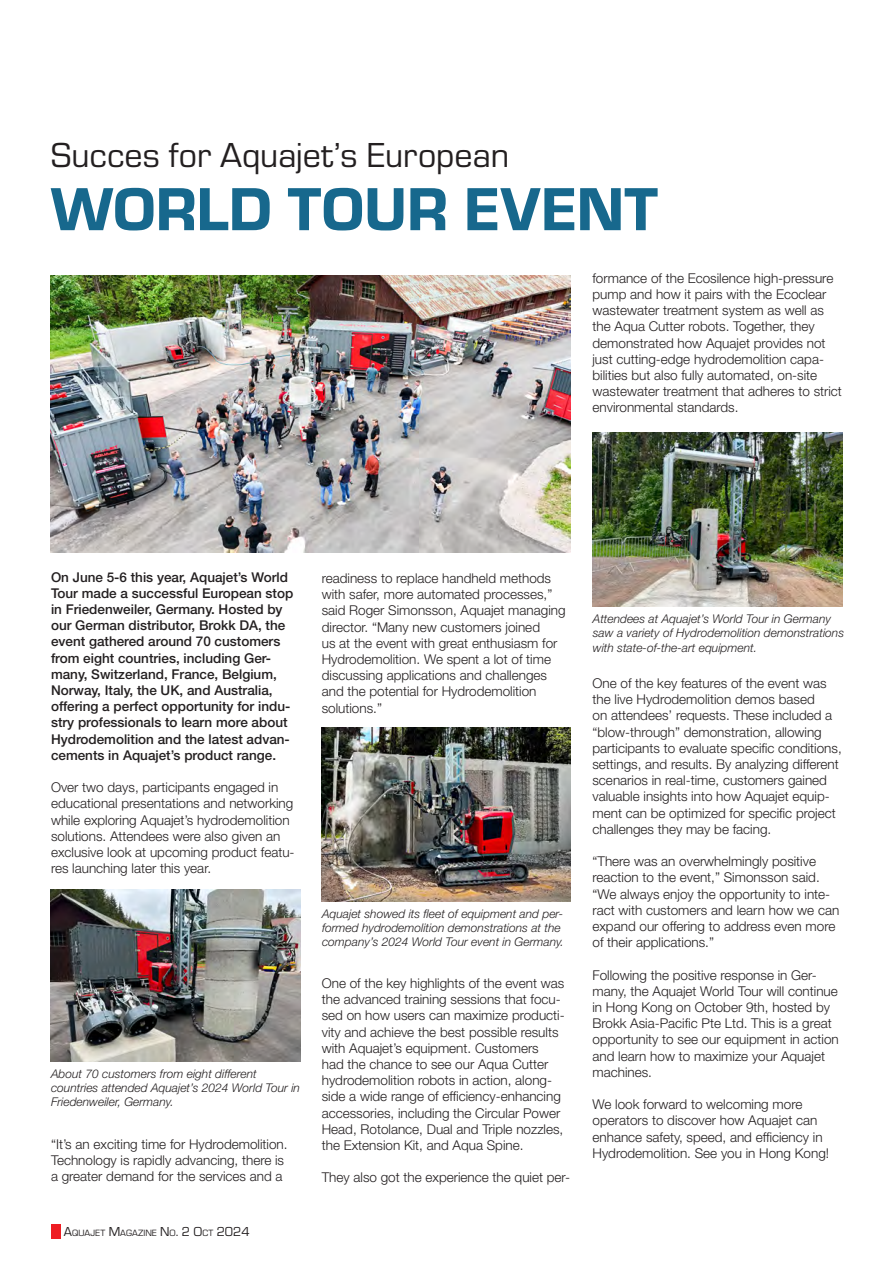
<style>
.page{position:relative;width:893px;height:1263px;background:#fff}
.page>*{position:absolute;margin:0;border:0;box-sizing:border-box;transform-origin:0 0}
.Magazine_huvudrubrik{font:63px "Eurostile Hea";color:#17688d}
.Magazine_huvudrubrik-2{font:36px "Eurostile";color:#231f20}
.Magazine_brödtext{font:300 13.5px/16.2px "Helvetica Neue LT Std";color:#231f20}
.Magazine_ingress{font:500 13.5px/16.2px "Helvetica Neue LT Std";color:#231f20}
.Magazine_brödtext-2{font:italic 300 12px/14.4px "Helvetica Neue LT Std";color:#231f20}
.t1{font:9.45px "Eurostile";color:#231f20}
.s1{font-size:13.5px}
</style>
<div class="page">
<div style="left:51px;top:1225px;width:10px;height:14px;background:#ee1d23"></div>
<img style="left:51px;top:275px;width:520px;height:278px">
<img style="left:51px;top:890px;width:249px;height:172px">
<img style="left:322px;top:728px;width:249px;height:174px">
<img style="left:592px;top:432px;width:250px;height:175px">
<p class="Magazine_huvudrubrik-2" style="left:51px;top:131px;width:460px">Succes for Aquajet’s European</p>
<p class="Magazine_huvudrubrik" style="left:51px;top:165px;width:609px">WORLD TOUR EVENT</p>
<p class="Magazine_brödtext" style="left:592px;top:270px;width:251px">formance of the Ecosilence high-pressure pump and how it pairs with the Ecoclear wastewater treatment system as well as the Aqua Cutter robots. Together, they demonstrated how Aquajet provides not just cutting-edge hydrodemolition capa&shy;bilities but also fully automated, on-site wastewater treatment that adheres to strict environmental standards.</p>
<p class="Magazine_ingress" style="left:51px;top:568px;width:244px">On June 5-6 this year, Aquajet’s World Tour made a successful European stop in Friedenweiler, Germany. Hosted by our German distributor, Brokk DA, the event gathered around 70 customers from eight countries, including Ger&shy;many, Switzerland, France, Belgium, Norway, Italy, the UK, and Australia, offering a perfect opportunity for indu&shy;stry professionals to learn more about Hydrodemolition and the latest advan&shy;cements in Aquajet’s product range.</p>
<p class="Magazine_brödtext" style="left:51px;top:779px;width:245px">Over two days, participants engaged in educational presentations and networking while exploring Aquajet’s hydrodemolition solutions. Attendees were also given an exclusive look at upcoming product featu&shy;res launching later this year.</p>
<p class="Magazine_brödtext-2" style="left:51px;top:1066px;width:250px">About 70 customers from eight different countries attended Aquajet’s 2024 World Tour in<br>Friedenweiler, Germany.</p>
<p class="Magazine_brödtext" style="left:51px;top:1135px;width:238px">“It’s an exciting time for Hydrodemolition.<br>Technology is rapidly advancing, there is a greater demand for the services and a</p>
<p class="t1" style="left:64px;top:1227px;width:187px"><span class="s1">A</span>QUAJET <span class="s1">M</span>AGAZINE <span class="s1">N</span> O<span class="s1">. 2 O</span>CT <span class="s1">2024</span></p>
<p class="Magazine_brödtext" style="left:322px;top:570px;width:245px">readiness to replace handheld methods with safer, more automated processes,” said Roger Simonsson, Aquajet managing director. “Many new customers joined<br>us at the event with great enthusiasm for Hydrodemolition. We spent a lot of time discussing applications and challenges and the potential for Hydrodemolition solutions.”</p>
<p class="Magazine_brödtext-2" style="left:322px;top:906px;width:243px">Aquajet showed its fleet of equipment and per&shy;formed hydrodemolition demonstrations at the company’s 2024 World Tour event in Germany.</p>
<p class="Magazine_brödtext" style="left:322px;top:975px;width:245px">One of the key highlights of the event was the advanced training sessions that focu&shy;sed on how users can maximize producti&shy;vity and achieve the best possible results with Aquajet’s equipment. Customers<br>had the chance to see our Aqua Cutter hydrodemolition robots in action, along&shy;side a wide range of efficiency-enhancing accessories, including the Circular Power Head, Rotolance, Dual and Triple nozzles, the Extension Kit, and Aqua Spine.</p>
<p class="Magazine_brödtext" style="left:322px;top:1169px;width:250px">They also got the experience the quiet per-</p>
<p class="Magazine_brödtext-2" style="left:593px;top:611px;width:253px">Attendees at Aquajet’s World Tour in Germany saw a variety of Hydrodemolition demonstrations with state-of-the-art equipment.</p>
<p class="Magazine_brödtext" style="left:592px;top:675px;width:251px">One of the key features of the event was the live Hydrodemolition demos based<br>on attendees’ requests. These included a “blow-through” demonstration, allowing participants to evaluate specific conditions, settings, and results. By analyzing different scenarios in real-time, customers gained valuable insights into how Aquajet equip&shy;ment can be optimized for specific project challenges they may be facing.</p>
<p class="Magazine_brödtext" style="left:592px;top:853px;width:248px">“There was an overwhelmingly positive reaction to the event,” Simonsson said. “We always enjoy the opportunity to inte&shy;ract with customers and learn how we can expand our offering to address even more of their applications.”</p>
<p class="Magazine_brödtext" style="left:592px;top:966px;width:248px">Following the positive response in Ger&shy;many, the Aquajet World Tour will continue in Hong Kong on October 9th, hosted by Brokk Asia-Pacific Pte Ltd. This is a great opportunity to see our equipment in action and learn how to maximize your Aquajet machines.</p>
<p class="Magazine_brödtext" style="left:592px;top:1096px;width:238px">We look forward to welcoming more operators to discover how Aquajet can enhance safety, speed, and efficiency in Hydrodemolition. See you in Hong Kong!</p>
</div>
